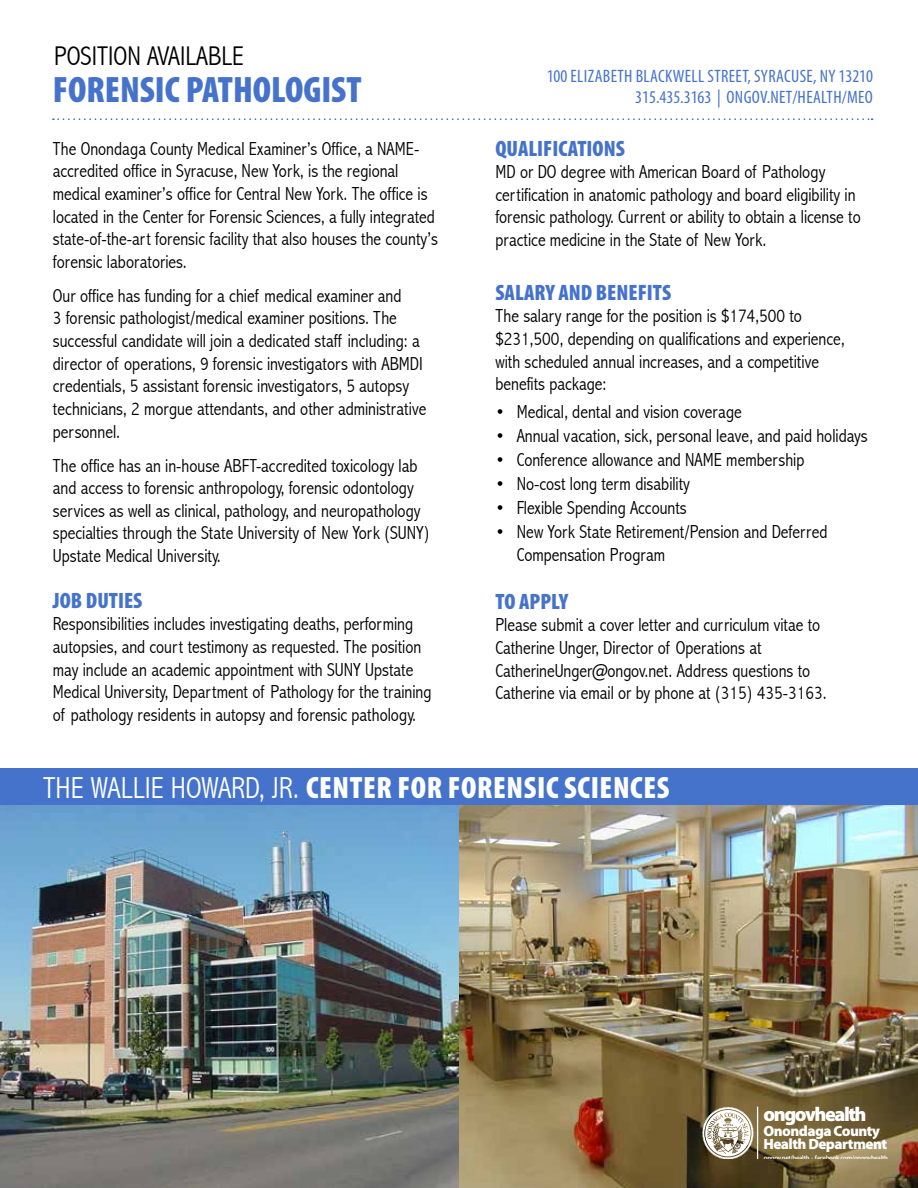
<style>
.page{position:relative;width:918px;height:1188px;background:#fff}
.page>*{position:absolute;margin:0;border:0;box-sizing:border-box;transform-origin:0 0}
.t1{font:900 condensed 36.9px "Myriad Pro";color:#4573cb}
.t2{font:900 condensed 31.05px "Myriad Pro";letter-spacing:.02em;color:#fff}
.t3{font:300 condensed 27.15px "Abadi";color:#000}
.t4{font:900 condensed 22.35px "Myriad Pro";color:#4573cb}
.t5{font:900 20.1px "Myriad Pro";letter-spacing:-.075em;color:#fff}
.t6{font:300 condensed 18.9px/22.6px "Abadi";color:#000}
.t7{font:condensed 18px/21.6px "Myriad Pro";letter-spacing:.02em;color:#4573cb;text-align:right}
.t8{font:900 15px "Myriad Pro";letter-spacing:-.035em;color:#fff}
.t9{font:600 6.6px "Myriad Pro";letter-spacing:-.04em;color:#fff}
.s1{font-family:"Abadi";font-weight:300;font-size:30.3px}
</style>
<div class="page">
<img style="left:0;top:805px;width:459px;height:383px">
<img style="left:459px;top:805px;width:459px;height:383px">
<div style="left:0;top:768px;width:918px;height:37px;background:#4573cb"></div>
<svg style="left:53px;top:118px;width:820px;height:2px"></svg>
<svg style="left:702px;top:1107px;width:52px;height:52px"></svg>
<hr style="left:757px;top:1107px;width:1px;height:52px;background:#fff">
<h3 class="t3" style="left:54px;top:40px;width:191px">POSITION AVAILABLE</h3>
<h1 class="t1" style="left:53px;top:66px;width:310px">FORENSIC PATHOLOGIST</h1>
<p class="t6" style="left:53px;top:137px;width:387px">The Onondaga County Medical Examiner’s Office, a NAME&shy;accredited office in Syracuse, New York, is the regional medical examiner’s office for Central New York. The office is located in the Center for Forensic Sciences, a fully integrated state-of-the-art forensic facility that also houses the county’s forensic laboratories.</p>
<p class="t6" style="left:53px;top:284px;width:375px">Our office has funding for a chief medical examiner and<br>3 forensic pathologist/medical examiner positions. The successful candidate will join a dedicated staff including: a director of operations, 9 forensic investigators with ABMDI credentials, 5 assistant forensic investigators, 5 autopsy technicians, 2 morgue attendants, and other administrative personnel.</p>
<p class="t6" style="left:53px;top:454px;width:378px">The office has an in-house ABFT-accredited toxicology lab and access to forensic anthropology, forensic odontology services as well as clinical, pathology, and neuropathology specialties through the State University of New York (SUNY)<br>Upstate Medical University.</p>
<p class="t4" style="left:53px;top:586px;width:91px">JOB DUTIES</p>
<p class="t6" style="left:53px;top:613px;width:380px">Responsibilities includes investigating deaths, performing autopsies, and court testimony as requested. The position may include an academic appointment with SUNY Upstate Medical University, Department of Pathology for the training of pathology residents in autopsy and forensic pathology.</p>
<p class="t7" style="left:547px;top:65px;width:328px">100 ELIZABETH BLACKWELL STREET, SYRACUSE, NY 13210<br>315.435.3163 | ONGOV.NET/HEALTH/MEO</p>
<p class="t4" style="left:495px;top:134px;width:131px">QUALIFICATIONS</p>
<p class="t6" style="left:495px;top:161px;width:367px">MD or DO degree with American Board of Pathology certification in anatomic pathology and board eligibility in forensic pathology. Current or ability to obtain a license to practice medicine in the State of New York.</p>
<p class="t4" style="left:495px;top:278px;width:177px">SALARY AND BENEFITS</p>
<p class="t6" style="left:495px;top:305px;width:351px">The salary range for the position is $174,500 to $231,500, depending on qualifications and experience, with scheduled annual increases, and a competitive benefits package:</p>
<p class="t6" style="left:495px;top:400px;width:248px">• Medical, dental and vision coverage</p>
<p class="t6" style="left:495px;top:424px;width:374px">• Annual vacation, sick, personal leave, and paid holidays</p>
<p class="t6" style="left:495px;top:448px;width:311px">• Conference allowance and NAME membership</p>
<p class="t6" style="left:495px;top:472px;width:196px">• No-cost long term disability</p>
<p class="t6" style="left:495px;top:496px;width:193px">• Flexible Spending Accounts</p>
<p class="t6" style="left:517px;top:520px;width:312px;text-indent:-21px">• New York State Retirement/Pension and Deferred<br>Compensation Program</p>
<p class="t4" style="left:495px;top:587px;width:74px">TO APPLY</p>
<p class="t6" style="left:495px;top:614px;width:333px">Please submit a cover letter and curriculum vitae to Catherine Unger, Director of Operations at CatherineUnger@ongov.net. Address questions to Catherine via email or by phone at (315) 435-3163.</p>
<h2 class="t2" style="left:43px;top:767px;width:628px"><span class="s1">THE WALLIE HOWARD, JR.</span> CENTER FOR FORENSIC SCIENCES</h2>
<p class="t5" style="left:763px;top:1101px;width:105px">ongovhealth</p>
<p class="t9" style="left:764px;top:1153px;width:126px">ongov.net/health · facebook.com/ongovhealth</p>
<p class="t8" style="left:763px;top:1121px;width:118px">Onondaga County</p>
<p class="t8" style="left:763px;top:1134px;width:125px">Health Department</p>
</div>
